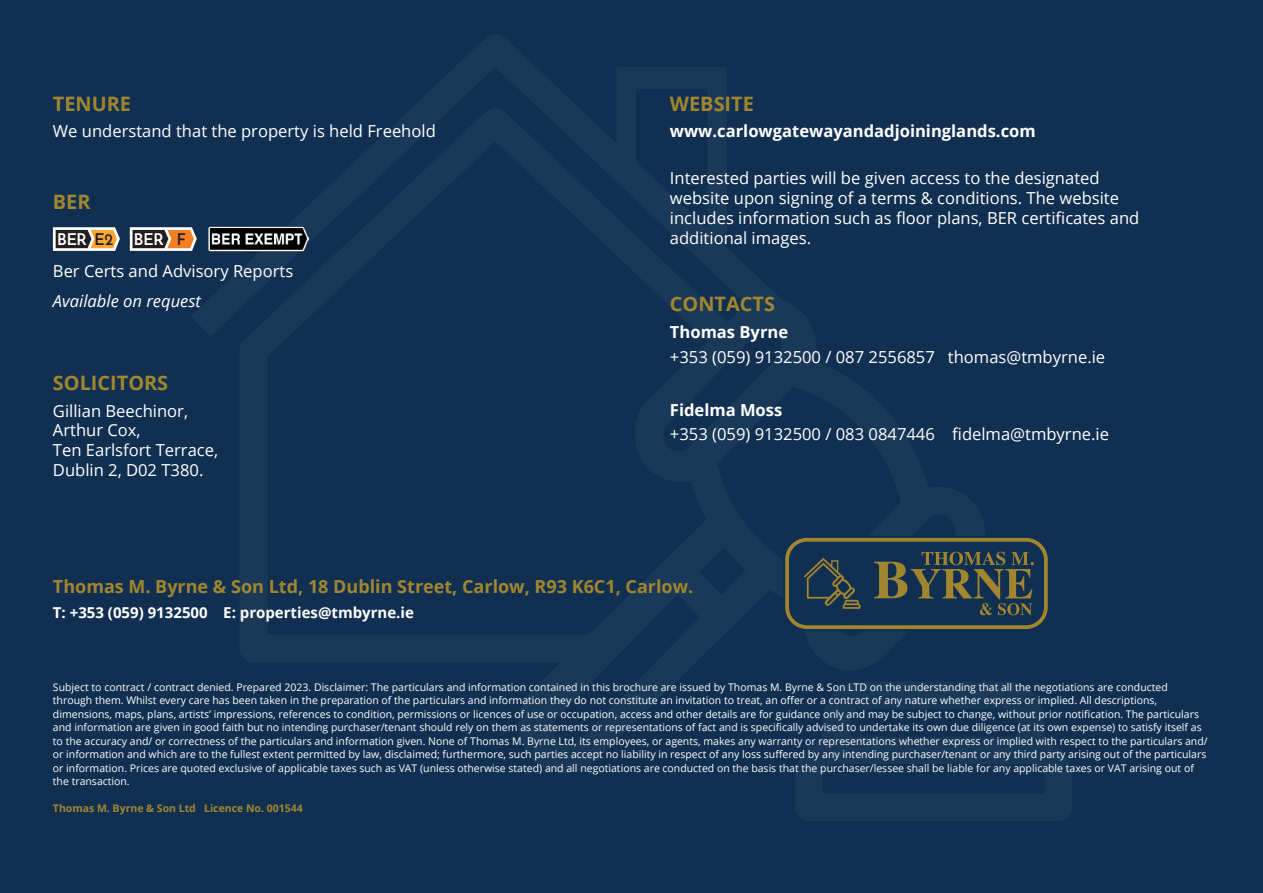
<style>
.page{position:relative;width:1263px;height:893px;background:#113051}
.page>*{position:absolute;margin:0;border:0;box-sizing:border-box;transform-origin:0 0}
.t1{font:700 19.95px "Open Sans";color:#a1862f}
.t2{font:700 18px "Open Sans";color:#a1862f}
.t3{font:16.65px/20px "Open Sans";color:#fff}
.t4{font:700 16.65px "Open Sans";color:#fff}
.t5{font:italic 16.65px "Open Sans";color:#fff}
.t6{font:700 16.05px "Josefin Sans";color:#fff}
.t7{font:700 15px "Open Sans";color:#fff}
.t8{font:10.5px/13.5px "Open Sans";color:#fff}
.t9{font:700 10.5px "Open Sans";color:#a1862f}
.s1{color:#231f20}
</style>
<div class="page">
<svg style="left:785px;top:537px;width:263px;height:92px"></svg>
<svg style="left:53px;top:227px;width:67px;height:24px;background:#9c876c"></svg>
<svg style="left:130px;top:227px;width:67px;height:24px;background:#9b7c66"></svg>
<img style="left:208px;top:226px;width:101px;height:26px">
<h1 class="t1" style="left:53px;top:96px;width:80px">TENURE</h1>
<h3 class="t3" style="left:53px;top:121px;width:384px">We understand that the property is held Freehold</h3>
<h1 class="t1" style="left:53px;top:194px;width:39px">BER</h1>
<h3 class="t6" style="left:57px;top:230px;width:58px">BER <span class="s1">E2</span></h3>
<h3 class="t6" style="left:134px;top:230px;width:53px">BER <span class="s1">F</span></h3>
<h3 class="t3" style="left:53px;top:260px;width:242px">Ber Certs and Advisory Reports</h3>
<h3 class="t5" style="left:53px;top:294px;width:149px">Available on request</h3>
<h1 class="t1" style="left:53px;top:375px;width:117px">SOLICITORS</h1>
<h3 class="t3" style="left:53px;top:400px;width:167px">Gillian Beechinor,<br>Arthur Cox,<br>Ten Earlsfort Terrace,<br>Dublin 2, D02 T380.</h3>
<h1 class="t1" style="left:670px;top:96px;width:85px">WEBSITE</h1>
<h3 class="t4" style="left:670px;top:125px;width:367px">www.carlowgatewayandadjoininglands.com</h3>
<h3 class="t3" style="left:670px;top:167px;width:471px">Interested parties will be given access to the designated website upon signing of a terms &amp; conditions. The website includes information such as floor plans, BER certificates and additional images.</h3>
<h1 class="t1" style="left:670px;top:296px;width:107px">CONTACTS</h1>
<h3 class="t4" style="left:670px;top:325px;width:120px">Thomas Byrne</h3>
<h3 class="t3" style="left:670px;top:346px;width:437px">+353 (059) 9132500 / 087 2556857 thomas@tmbyrne.ie</h3>
<h3 class="t4" style="left:670px;top:403px;width:114px">Fidelma Moss</h3>
<h3 class="t3" style="left:670px;top:424px;width:441px">+353 (059) 9132500 / 083 0847446 fidelma@tmbyrne.ie</h3>
<h2 class="t2" style="left:53px;top:579px;width:642px">Thomas M. Byrne &amp; Son Ltd, 18 Dublin Street, Carlow, R93 K6C1, Carlow.</h2>
<h3 class="t7" style="left:53px;top:607px;width:363px">T: +353 (059) 9132500 E: properties@tmbyrne.ie</h3>
<p class="t8" style="left:53px;top:680px;width:1156px">Subject to contract / contract denied. Prepared 2023. Disclaimer: The particulars and information contained in this brochure are issued by Thomas M. Byrne &amp; Son LTD on the understanding that all the negotiations are conducted through them. Whilst every care has been taken in the preparation of the particulars and information they do not constitute an invitation to treat, an offer or a contract of any nature whether express or implied. All descriptions, dimensions, maps, plans, artists’ impressions, references to condition, permissions or licences of use or occupation, access and other details are for guidance only and may be subject to change, without prior notification. The particulars and information are given in good faith but no intending purchaser/tenant should rely on them as statements or representations of fact and is specifically advised to undertake its own due diligence (at its own expense) to satisfy itself as to the accuracy and/ or correctness of the particulars and information given. None of Thomas M. Byrne Ltd, its employees, or agents, makes any warranty or representations whether express or implied with respect to the particulars and/ or information and which are to the fullest extent permitted by law, disclaimed; furthermore, such parties accept no liability in respect of any loss suffered by any intending purchaser/tenant or any third party arising out of the particulars or information. Prices are quoted exclusive of applicable taxes such as VAT (unless otherwise stated) and all negotiations are conducted on the basis that the purchaser/lessee shall be liable for any applicable taxes or VAT arising out of the transaction.</p>
<p class="t9" style="left:53px;top:804px;width:251px">Thomas M. Byrne &amp; Son Ltd Licence No. 001544</p>
</div>
